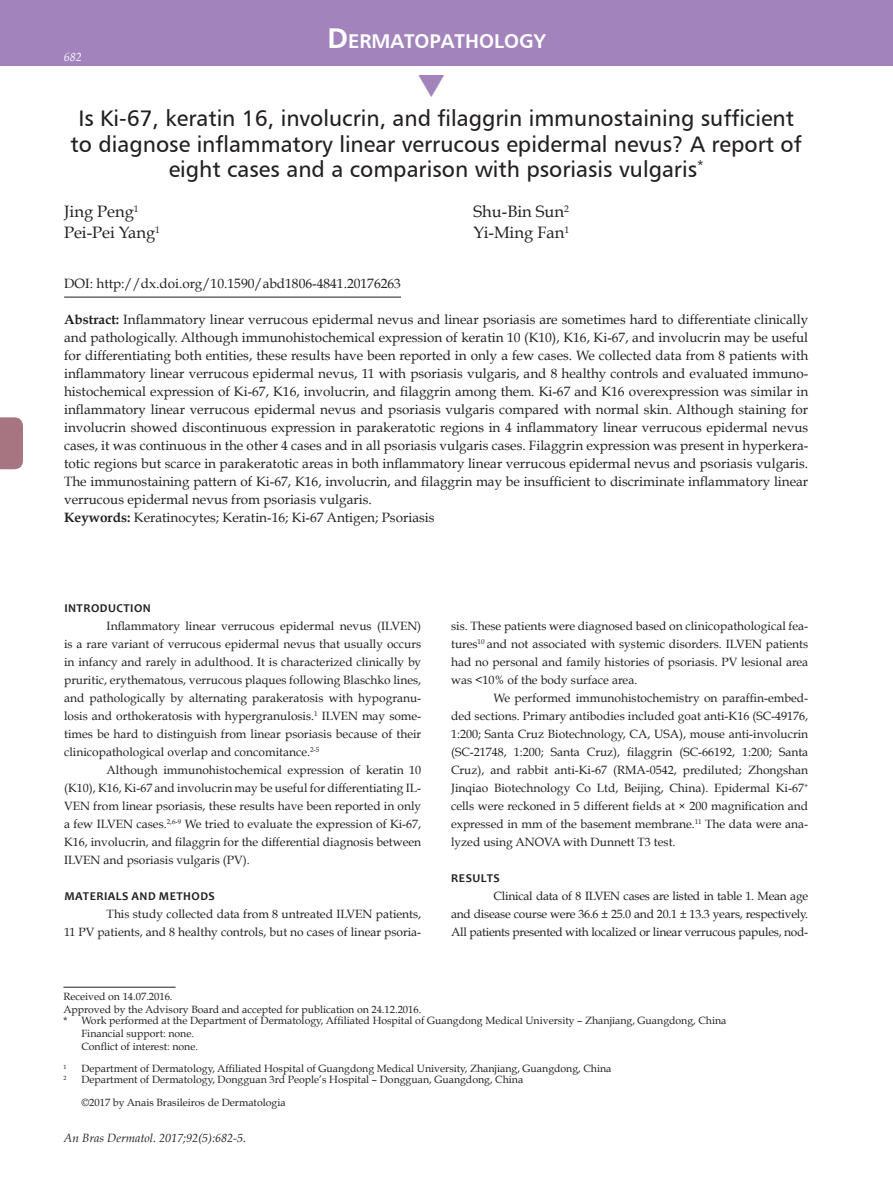
<style>
.page{position:relative;width:893px;height:1191px;background:#fff}
.page>*{position:absolute;margin:0;border:0;box-sizing:border-box;transform-origin:0 0}
.Titulo{font:22.5px/25.5px "Humanist 777 BT Roman B";color:#231f20;text-align:center}
.t1{font:19.95px "Humanist 777 BT Bold B";color:#fff}
.Autores{font:16.5px "Book Antiqua";color:#231f20}
.DOI{font:13.5px/18px "Book Antiqua";color:#231f20;text-align:justify}
.ABD-ING_-_2016{font:12px/18px "Book Antiqua";color:#231f20;text-align:justify}
.ABD-ING_-_2016_-_Fin{font:12px/18px "Book Antiqua";letter-spacing:-.02em;color:#231f20;text-align:justify}
.ABD-ING_-_2016-2{font:700 12px "Candara";letter-spacing:.04em;color:#231f20}
.t2{font:italic 12px "Book Antiqua";color:#231f20}
.t3{font:italic 12px "Book Antiqua";color:#fff}
.t4{font:10.5px "Book Antiqua";color:#231f20}
.t5{font:6.15px "Book Antiqua";color:#231f20}
.s1{font-size:28.5px}
.s2{font-weight:700}
</style>
<div class="page">
<svg style="left:0;top:417px;width:23px;height:52px"></svg>
<div style="left:0;top:0;width:893px;height:66px;background:#a283bc"></div>
<hr style="left:64px;top:297px;width:337px;height:1px;background:#231f20">
<hr style="left:63px;top:987px;width:113px;height:1px;background:#231f20">
<p class="t3" style="left:64px;top:50px;width:19px">682</p>
<p class="t1" style="left:328px;top:29px;width:220px"><span class="s1">D</span> ERMATOPATHOLOGY</p>
<p class="Titulo" style="left:71px;top:105px;width:733px">Is Ki-67, keratin 16, involucrin, and filaggrin immunostaining sufficient to diagnose inflammatory linear verrucous epidermal nevus? A report of eight cases and a comparison with psoriasis vulgaris<sup>*</sup></p>
<p class="Autores" style="left:64px;top:201px;width:76px">Jing Peng<sup>1</sup></p>
<p class="Autores" style="left:474px;top:201px;width:97px">Shu-Bin Sun<sup>2</sup></p>
<p class="Autores" style="left:64px;top:222px;width:97px">Pei-Pei Yang<sup>1</sup></p>
<p class="Autores" style="left:474px;top:222px;width:97px">Yi-Ming Fan<sup>1</sup></p>
<p class="DOI" style="left:64px;top:274px;width:338px">DOI: http://dx.doi.org/10.1590/abd1806-4841.20176263</p>
<p class="DOI" style="left:64px;top:310px;width:746px"><span class="s2">Abstract:</span> Inflammatory linear verrucous epidermal nevus and linear psoriasis are sometimes hard to differentiate clinically and pathologically. Although immunohistochemical expression of keratin 10 (K10), K16, Ki-67, and involucrin may be useful for differentiating both entities, these results have been reported in only a few cases. We collected data from 8 patients with inflammatory linear verrucous epidermal nevus, 11 with psoriasis vulgaris, and 8 healthy controls and evaluated immuno&shy;histochemical expression of Ki-67, K16, involucrin, and filaggrin among them. Ki-67 and K16 overexpression was similar in inflammatory linear verrucous epidermal nevus and psoriasis vulgaris compared with normal skin. Although staining for involucrin showed discontinuous expression in parakeratotic regions in 4 inflammatory linear verrucous epidermal nevus cases, it was continuous in the other 4 cases and in all psoriasis vulgaris cases. Filaggrin expression was present in hyperkera&shy;totic regions but scarce in parakeratotic areas in both inflammatory linear verrucous epidermal nevus and psoriasis vulgaris.<br>The immunostaining pattern of Ki-67, K16, involucrin, and filaggrin may be insufficient to discriminate inflammatory linear verrucous epidermal nevus from psoriasis vulgaris.</p>
<p class="DOI" style="left:64px;top:508px;width:372px"><span class="s2">Keywords:</span> Keratinocytes; Keratin-16; Ki-67 Antigen; Psoriasis</p>
<p class="ABD-ING_-_2016-2" style="left:64px;top:601px;width:88px">INTRODUCTION</p>
<p class="ABD-ING_-_2016" style="left:64px;top:617px;width:359px;text-indent:43px">Inflammatory linear verrucous epidermal nevus (ILVEN) is a rare variant of verrucous epidermal nevus that usually occurs in infancy and rarely in adulthood. It is characterized clinically by pruritic, erythematous, verrucous plaques following Blaschko lines, and pathologically by alternating parakeratosis with hypogranu&shy;losis and orthokeratosis with hypergranulosis.<sup>1</sup> ILVEN may some&shy;times be hard to distinguish from linear psoriasis because of their clinicopathological overlap and concomitance.<sup>2-5</sup></p>
<p class="ABD-ING_-_2016" style="left:64px;top:761px;width:359px;text-indent:43px">Although immunohistochemical expression of keratin 10 (K10), K16, Ki-67 and involucrin may be useful for differentiating IL-VEN from linear psoriasis, these results have been reported in only a few ILVEN cases.<sup>2,6-9</sup> We tried to evaluate the expression of Ki-67, K16, involucrin, and filaggrin for the differential diagnosis between ILVEN and psoriasis vulgaris (PV).</p>
<p class="ABD-ING_-_2016-2" style="left:64px;top:889px;width:152px">MATERIALS AND METHODS</p>
<p class="ABD-ING_-_2016" style="left:64px;top:905px;width:359px;text-align:right">This study collected data from 8 untreated ILVEN patients,<br>11 PV patients, and 8 healthy controls, but no cases of linear psoria-</p>
<p class="ABD-ING_-_2016" style="left:451px;top:617px;width:359px">sis. These patients were diagnosed based on clinicopathological fea&shy;tures<sup>10</sup> and not associated with systemic disorders. ILVEN patients had no personal and family histories of psoriasis. PV lesional area was &lt;10% of the body surface area.</p>
<p class="ABD-ING_-_2016" style="left:451px;top:689px;width:359px;text-indent:43px">We performed immunohistochemistry on paraffin-embed&shy;ded sections. Primary antibodies included goat anti-K16 (SC-49176, 1:200; Santa Cruz Biotechnology, CA, USA), mouse anti-involucrin (SC-21748, 1:200; Santa Cruz), filaggrin (SC-66192, 1:200; Santa Cruz), and rabbit anti-Ki-67 (RMA-0542, prediluted; Zhongshan Jinqiao Biotechnology Co Ltd, Beijing, China). Epidermal Ki-67<sup>+ </sup>cells were reckoned in 5 different fields at × 200 magnification and expressed in mm of the basement membrane.<sup>11</sup> The data were ana&shy;lyzed using ANOVA with Dunnett T3 test.</p>
<p class="ABD-ING_-_2016-2" style="left:451px;top:871px;width:50px">RESULTS</p>
<p class="ABD-ING_-_2016_-_Fin" style="left:451px;top:887px;width:359px;text-indent:43px">Clinical data of 8 ILVEN cases are listed in table 1. Mean age and disease course were 36.6 ± 25.0 and 20.1 ± 13.3 years, respectively.<br>All patients presented with localized or linear verrucous papules, nod-</p>
<p class="t4" style="left:63px;top:990px;width:111px">Received on 14.07.2016.</p>
<p class="t4" style="left:63px;top:1002px;width:359px">Approved by the Advisory Board and accepted for publication on 24.12.2016.</p>
<p class="t4" style="left:63px;top:1014px;width:664px">* Work performed at the Department of Dermatology, Affiliated Hospital of Guangdong Medical University – Zhanjiang, Guangdong, China</p>
<p class="t4" style="left:81px;top:1026px;width:114px">Financial support: none.</p>
<p class="t4" style="left:81px;top:1039px;width:118px">Conflict of interest: none.</p>
<p class="t5" style="left:63px;top:1062px;width:5px">1</p>
<p class="t4" style="left:81px;top:1062px;width:531px">Department of Dermatology, Affiliated Hospital of Guangdong Medical University, Zhanjiang, Guangdong, China</p>
<p class="t5" style="left:63px;top:1074px;width:5px">2</p>
<p class="t4" style="left:81px;top:1073px;width:443px">Department of Dermatology, Dongguan 3rd People’s Hospital – Dongguan, Guangdong, China</p>
<p class="t4" style="left:81px;top:1095px;width:206px">©2017 by Anais Brasileiros de Dermatologia</p>
<p class="t2" style="left:64px;top:1131px;width:184px">An Bras Dermatol. 2017;92(5):682-5.</p>
</div>
